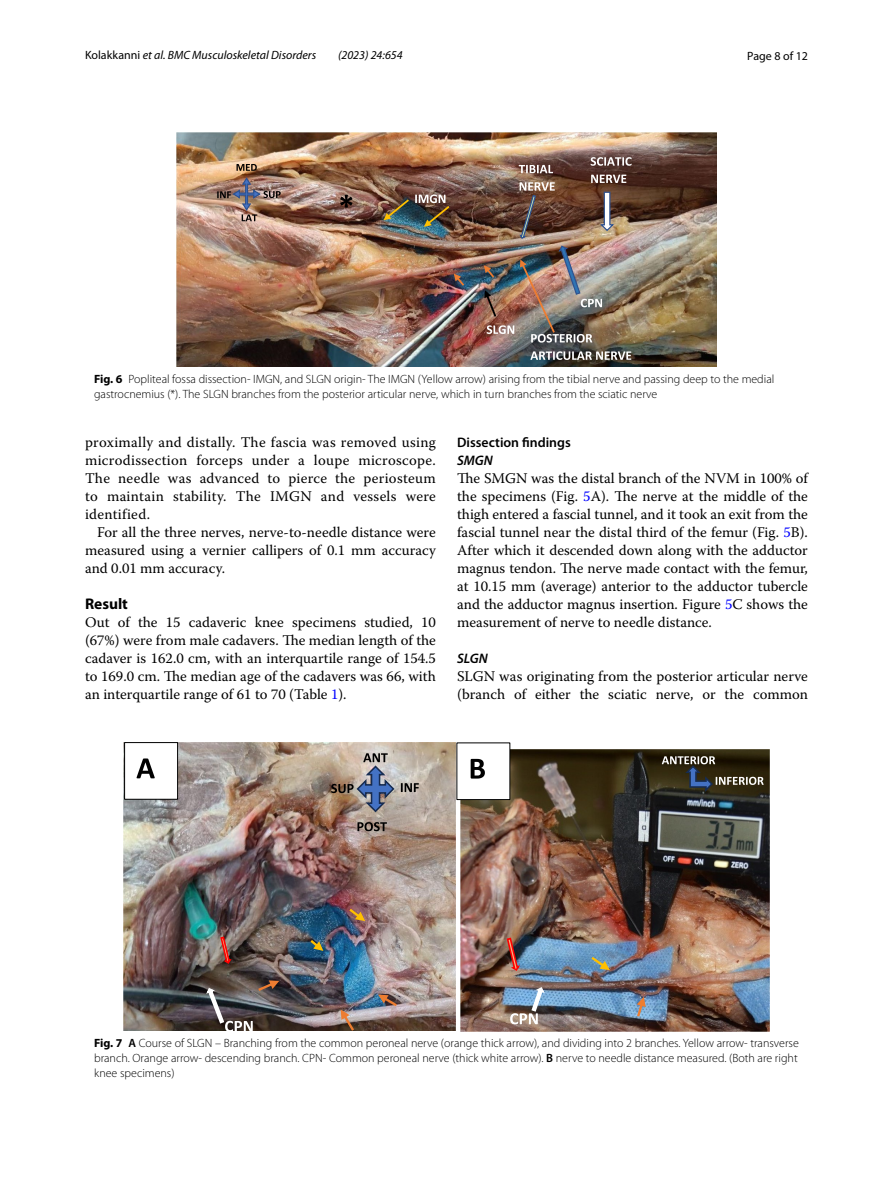
<style>
.page{position:relative;width:893px;height:1187px;background:#fff}
.page>*{position:absolute;margin:0;border:0;box-sizing:border-box;transform-origin:0 0}
.t1{font:700 15.45px "Myriad Pro";color:#000}
.t2{font:14.7px/18px "Warnock Pro";color:#000;text-align:justify}
.t3{font:600 13.8px "Myriad Pro";color:#000}
.t4{font:italic 600 13.8px "Myriad Pro";color:#000}
.t5{font:300 12px/15px "Myriad Pro";color:#000}
.t6{font:italic 12px "Myriad Pro";color:#000}
.t7{font:12px "Myriad Pro";color:#000}
.s1{font-style:normal}
.s2{font-weight:700}
.s3{color:#00f}
.s4{font-weight:600}
</style>
<div class="page">
<img style="left:176px;top:133px;width:540px;height:234px">
<svg style="left:530px;top:351px;width:101px;height:9px"></svg>
<img style="left:217px;top:164px;width:64px;height:57px">
<svg style="left:340px;top:195px;width:12px;height:12px"></svg>
<img style="left:484px;top:157px;width:148px;height:185px">
<svg style="left:454px;top:273px;width:12px;height:15px"></svg>
<img style="left:383px;top:194px;width:68px;height:33px">
<img style="left:124px;top:742px;width:332px;height:288px">
<img style="left:461px;top:749px;width:308px;height:281px">
<div style="left:457px;top:742px;width:53px;height:57px;background:#fff"></div>
<svg style="left:471px;top:758px;width:14px;height:20px"></svg>
<svg style="left:308px;top:937px;width:15px;height:13px"></svg>
<svg style="left:219px;top:935px;width:14px;height:29px"></svg>
<svg style="left:347px;top:906px;width:18px;height:15px"></svg>
<svg style="left:341px;top:1009px;width:15px;height:22px"></svg>
<svg style="left:378px;top:994px;width:21px;height:14px"></svg>
<svg style="left:206px;top:980px;width:73px;height:51px;background:#5d5553"></svg>
<img style="left:331px;top:753px;width:88px;height:60px">
<svg style="left:357px;top:822px;width:30px;height:9px"></svg>
<div style="left:125px;top:742px;width:53px;height:57px;background:#fff"></div>
<div style="left:124px;top:742px;width:54px;height:57px;border:1px solid #000"></div>
<svg style="left:137px;top:758px;width:18px;height:20px"></svg>
<svg style="left:510px;top:985px;width:36px;height:39px"></svg>
<svg style="left:589px;top:954px;width:21px;height:16px"></svg>
<svg style="left:506px;top:936px;width:15px;height:35px"></svg>
<svg style="left:635px;top:996px;width:11px;height:23px"></svg>
<svg style="left:662px;top:756px;width:102px;height:37px;background:#413d30"></svg>
<p class="t6" style="left:85px;top:48px;width:233px"><span class="s1">Kolakkanni</span> et al. BMC Musculoskeletal Disorders</p>
<p class="t6" style="left:338px;top:48px;width:66px">(2023) 24:654</p>
<p class="t7" style="left:747px;top:48px;width:62px">Page 8 of 12</p>
<p class="t5" style="left:94px;top:371px;width:682px"><span class="s2">Fig. 6</span> Popliteal fossa dissection- IMGN, and SLGN origin- The IMGN (Yellow arrow) arising from the tibial nerve and passing deep to the medial gastrocnemius (*). The SLGN branches from the posterior articular nerve, which in turn branches from the sciatic nerve</p>
<p class="t2" style="left:85px;top:433px;width:352px">proximally and distally. The fascia was removed using microdissection forceps under a loupe microscope.<br>The needle was advanced to pierce the periosteum to maintain stability. The IMGN and vessels were identified.</p>
<p class="t2" style="left:85px;top:523px;width:352px;text-indent:12px">For all the three nerves, nerve-to-needle distance were measured using a vernier callipers of 0.1 mm accuracy and 0.01 mm accuracy.</p>
<p class="t1" style="left:85px;top:593px;width:44px">Result</p>
<p class="t2" style="left:85px;top:613px;width:352px">Out of the 15 cadaveric knee specimens studied, 10 (67%) were from male cadavers. The median length of the cadaver is 162.0 cm, with an interquartile range of 154.5 to 169.0 cm. The median age of the cadavers was 66, with an interquartile range of 61 to 70 (Table <span class="s3">1</span>).</p>
<p class="t3" style="left:457px;top:433px;width:115px">Dissection findings</p>
<p class="t4" style="left:457px;top:451px;width:37px">SMGN</p>
<p class="t2" style="left:457px;top:468px;width:352px">The SMGN was the distal branch of the NVM in 100% of the specimens (Fig. <span class="s3">5</span>A). The nerve at the middle of the thigh entered a fascial tunnel, and it took an exit from the fascial tunnel near the distal third of the femur (Fig. <span class="s3">5</span>B).<br>After which it descended down along with the adductor magnus tendon. The nerve made contact with the femur, at 10.15 mm (average) anterior to the adductor tubercle and the adductor magnus insertion. Figure <span class="s3">5</span>C shows the measurement of nerve to needle distance.</p>
<p class="t4" style="left:457px;top:649px;width:32px">SLGN</p>
<p class="t2" style="left:457px;top:666px;width:352px">SLGN was originating from the posterior articular nerve (branch of either the sciatic nerve, or the common</p>
<p class="t5" style="left:94px;top:1035px;width:706px;text-align:justify"><span class="s2">Fig. 7</span> <span class="s4">A</span> Course of SLGN – Branching from the common peroneal nerve (orange thick arrow), and dividing into 2 branches. Yellow arrow- transverse branch. Orange arrow- descending branch. CPN- Common peroneal nerve (thick white arrow). <span class="s4">B</span> nerve to needle distance measured. (Both are right knee specimens)</p>
</div>
